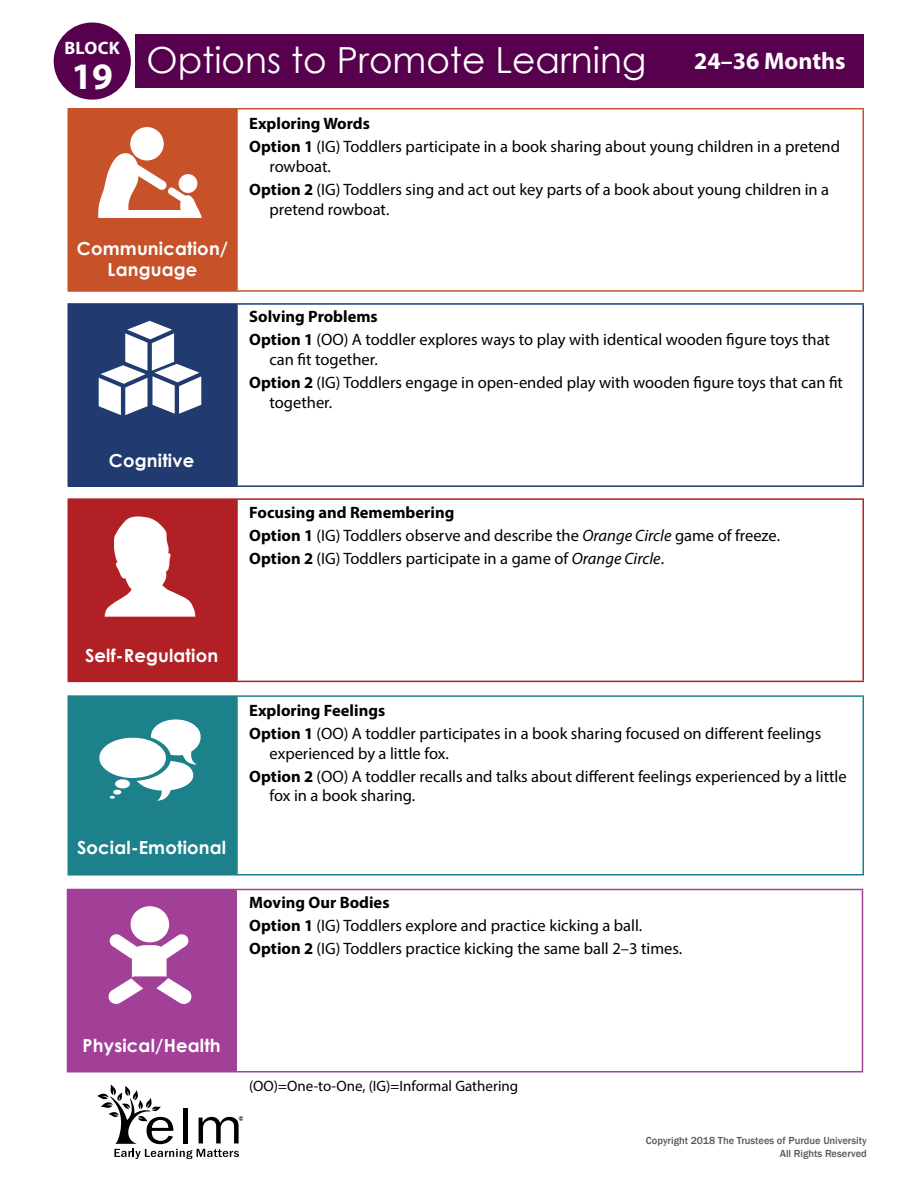
<style>
.page{position:relative;width:918px;height:1188px;background:#fff}
.page>*{position:absolute;margin:0;border:0;box-sizing:border-box;transform-origin:0 0}
.t1{font:700 37.5px "Myriad Pro";color:#fff}
.t2{font:36px "Century Gothic";color:#fff}
.IT_Opt_Age_right_jus{font:700 24px "Myriad Pro";color:#fff}
.IT_Opt_Area{font:700 18px/21.6px "Century Gothic";letter-spacing:.01em;color:#fff;text-align:center}
.t3{font:700 18px "Myriad Pro";letter-spacing:.02em;color:#fff}
.IT_Opt_Body{font:16.5px/19.8px "Myriad Pro";color:#000}
.IT_Opt_Skill{font:700 16.5px "Myriad Pro";color:#000}
.IT_Opt_OO_IG{font:15px "Myriad Pro";color:#000}
.t4{font:500 10.5px/12.6px "Franklin Gothic";color:#58595b;text-align:right}
.s1{font-weight:700}
.s2{font-style:italic}
</style>
<div class="page">
<div style="left:135px;top:34px;width:729px;height:54px;background:#56004e"></div>
<div style="left:54px;top:23px;width:77px;height:77px;background:#56004e;border-radius:50%"></div>
<div style="left:68px;top:109px;width:169px;height:182px;background:#c75229"></div>
<hr style="left:68px;top:108px;width:169px;height:2px;background:#c75229">
<hr style="left:68px;top:290px;width:169px;height:2px;background:#c75229">
<hr style="left:236px;top:110px;width:2px;height:180px;background:#c75229">
<hr style="left:237px;top:108px;width:627px;height:2px;background:#c75229">
<hr style="left:862px;top:110px;width:2px;height:180px;background:#c75229">
<hr style="left:237px;top:290px;width:627px;height:2px;background:#c75229">
<div style="left:130px;top:127px;width:34px;height:34px;background:#fff;border-radius:50%"></div>
<svg style="left:98px;top:152px;width:104px;height:66px"></svg>
<div style="left:68px;top:304px;width:169px;height:182px;background:#213a70"></div>
<hr style="left:237px;top:303px;width:627px;height:2px;background:#213a70">
<hr style="left:862px;top:305px;width:2px;height:180px;background:#213a70">
<hr style="left:237px;top:485px;width:627px;height:2px;background:#213a70">
<hr style="left:68px;top:303px;width:169px;height:2px;background:#213a70">
<hr style="left:236px;top:305px;width:2px;height:180px;background:#213a70">
<hr style="left:68px;top:485px;width:169px;height:2px;background:#213a70">
<svg style="left:99px;top:321px;width:102px;height:94px"></svg>
<div style="left:68px;top:499px;width:169px;height:182px;background:#b12024"></div>
<hr style="left:68px;top:498px;width:169px;height:2px;background:#b12024">
<hr style="left:68px;top:681px;width:169px;height:1px;background:#b12024">
<hr style="left:236px;top:500px;width:2px;height:181px;background:#b12024">
<hr style="left:237px;top:498px;width:627px;height:2px;background:#b12024">
<hr style="left:862px;top:500px;width:2px;height:181px;background:#b12024">
<hr style="left:237px;top:681px;width:627px;height:1px;background:#b12024">
<svg style="left:105px;top:516px;width:90px;height:101px"></svg>
<div style="left:68px;top:696px;width:169px;height:179px;background:#1c818b"></div>
<hr style="left:68px;top:695px;width:169px;height:2px;background:#1c818b">
<hr style="left:68px;top:874px;width:169px;height:2px;background:#1c818b">
<hr style="left:236px;top:697px;width:2px;height:177px;background:#1c818b">
<hr style="left:237px;top:695px;width:627px;height:2px;background:#1c818b">
<hr style="left:862px;top:697px;width:2px;height:177px;background:#1c818b">
<hr style="left:237px;top:874px;width:627px;height:2px;background:#1c818b">
<svg style="left:99px;top:719px;width:102px;height:82px"></svg>
<div style="left:67px;top:890px;width:169px;height:182px;background:#a23f97"></div>
<hr style="left:236px;top:889px;width:627px;height:1px;background:#a23f97">
<hr style="left:862px;top:890px;width:1px;height:181px;background:#a23f97">
<hr style="left:236px;top:1071px;width:627px;height:1px;background:#a23f97">
<hr style="left:67px;top:889px;width:169px;height:1px;background:#a23f97">
<hr style="left:235px;top:890px;width:2px;height:181px;background:#a23f97">
<div style="left:131px;top:906px;width:38px;height:36px;background:#fff;border-radius:50%"></div>
<svg style="left:108px;top:933px;width:84px;height:71px"></svg>
<svg style="left:98px;top:1085px;width:144px;height:74px"></svg>
<p class="t3" style="left:64px;top:37px;width:57px">BLOCK</p>
<p class="t1" style="left:71px;top:52px;width:43px">19</p>
<p class="t2" style="left:146px;top:35px;width:501px">Options to Promote Learning</p>
<h1 class="IT_Opt_Age_right_jus" style="left:694px;top:46px;width:153px">24–36 Months</h1>
<p class="IT_Opt_Skill" style="left:249px;top:113px;width:122px">Exploring Words</p>
<p class="IT_Opt_Body" style="left:269px;top:136px;width:572px;text-indent:-20px"><span class="s1">Option 1</span> (IG) Toddlers participate in a book sharing about young children in a pretend rowboat.</p>
<p class="IT_Opt_Body" style="left:269px;top:179px;width:561px;text-indent:-20px"><span class="s1">Option 2</span> (IG) Toddlers sing and act out key parts of a book about young children in a pretend rowboat.</p>
<p class="IT_Opt_Area" style="left:77px;top:237px;width:153px">Communication/<br>Language</p>
<p class="IT_Opt_Area" style="left:109px;top:449px;width:87px">Cognitive</p>
<p class="IT_Opt_Skill" style="left:249px;top:306px;width:130px">Solving Problems</p>
<p class="IT_Opt_Body" style="left:269px;top:330px;width:562px;text-indent:-20px"><span class="s1">Option 1</span> (OO) A toddler explores ways to play with identical wooden figure toys that can fit together.</p>
<p class="IT_Opt_Body" style="left:269px;top:373px;width:575px;text-indent:-20px"><span class="s1">Option 2</span> (IG) Toddlers engage in open-ended play with wooden figure toys that can fit together.</p>
<p class="IT_Opt_Skill" style="left:249px;top:501px;width:207px">Focusing and Remembering</p>
<p class="IT_Opt_Body" style="left:249px;top:525px;width:532px"><span class="s1">Option 1</span> (IG) Toddlers observe and describe the <span class="s2">Orange Circle</span> game of freeze.</p>
<p class="IT_Opt_Body" style="left:249px;top:548px;width:416px"><span class="s1">Option 2</span> (IG) Toddlers participate in a game of <span class="s2">Orange Circle</span>.</p>
<p class="IT_Opt_Area" style="left:85px;top:644px;width:135px">Self-Regulation</p>
<p class="IT_Opt_Area" style="left:77px;top:836px;width:151px">Social-Emotional</p>
<p class="IT_Opt_Skill" style="left:249px;top:699px;width:137px">Exploring Feelings</p>
<p class="IT_Opt_Body" style="left:269px;top:723px;width:553px;text-indent:-20px"><span class="s1">Option 1</span> (OO) A toddler participates in a book sharing focused on different feelings experienced by a little fox.</p>
<p class="IT_Opt_Body" style="left:269px;top:766px;width:579px;text-indent:-20px"><span class="s1">Option 2</span> (OO) A toddler recalls and talks about different feelings experienced by a little fox in a book sharing.</p>
<p class="IT_Opt_Skill" style="left:249px;top:892px;width:142px">Moving Our Bodies</p>
<p class="IT_Opt_Body" style="left:249px;top:915px;width:395px"><span class="s1">Option 1</span> (IG) Toddlers explore and practice kicking a ball.</p>
<p class="IT_Opt_Body" style="left:249px;top:938px;width:434px"><span class="s1">Option 2</span> (IG) Toddlers practice kicking the same ball 2–3 times.</p>
<p class="IT_Opt_Area" style="left:82px;top:1034px;width:140px">Physical/Health</p>
<p class="IT_Opt_OO_IG" style="left:249px;top:1077px;width:271px">(OO)=One-to-One, (IG)=Informal Gathering</p>
<p class="t4" style="left:646px;top:1134px;width:223px">Copyright 2018 The Trustees of Purdue University<br>All Rights Reserved</p>
</div>
